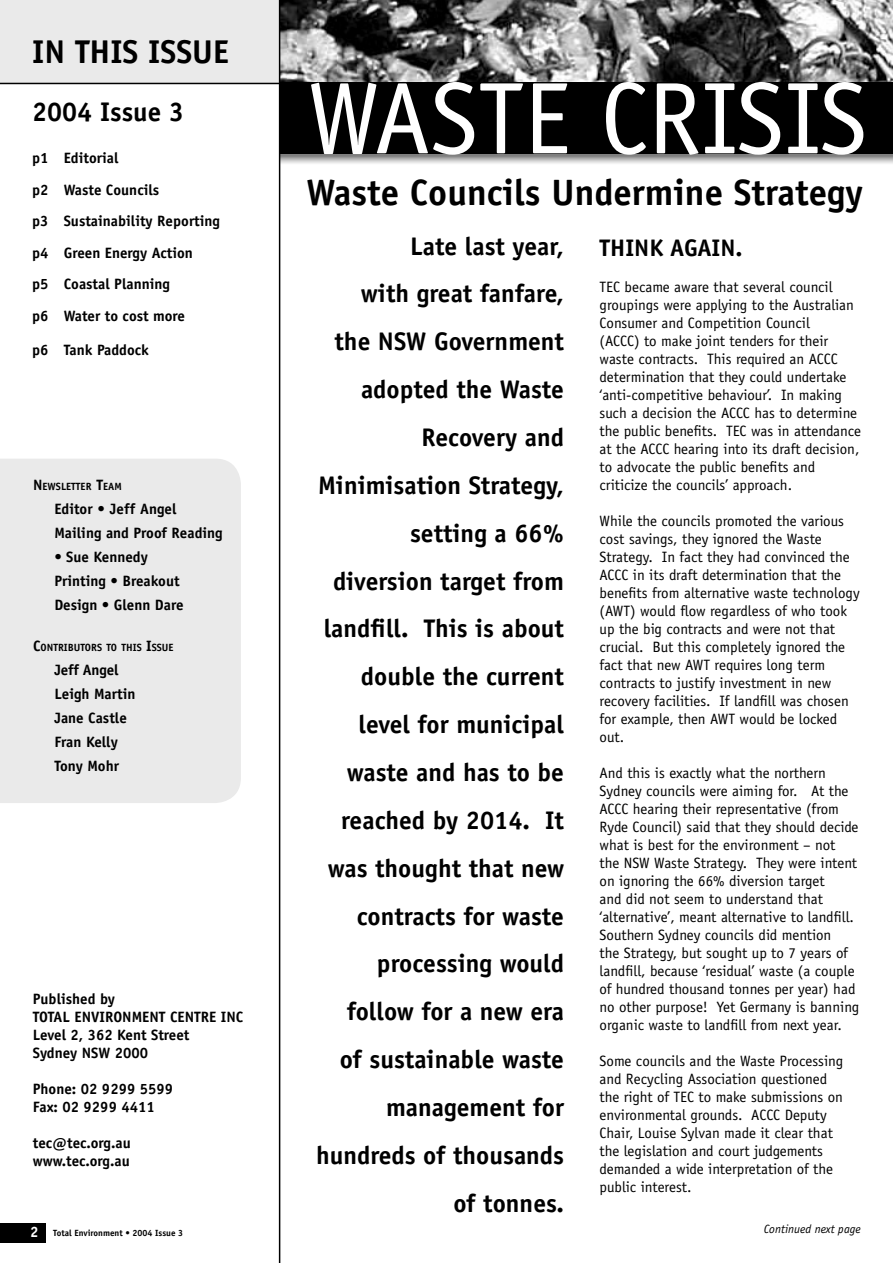
<style>
.page{position:relative;width:893px;height:1263px;background:#fff}
.page>*{position:absolute;margin:0;border:0;box-sizing:border-box;transform-origin:0 0}
.t1{font:102px "Officina Sans";color:#fff}
.t2{font:700 36.75px "Officina Sans";color:#000}
.t3{font:700 33px "Officina Sans";color:#000}
.t4{font:700 27px "Officina Sans";color:#000}
.t5{font:700 25.5px/47.8px "Officina Sans";color:#000;text-align:right}
.t6{font:700 24px "Officina Sans";color:#000}
.t7{font:15px/18px "Officina Sans";color:#000}
.t8{font:700 15px/24px "Officina Sans";color:#000}
.t9{font:italic 12px "Officina Sans";color:#000}
.t10{font:700 10.5px "Officina Sans";color:#000}
.t11{font:700 9px "Officina Sans";color:#000}
.s1{font-size:15px}
.s2{font-size:15px;color:#fff}
</style>
<div class="page">
<div style="left:0;top:459px;width:241px;height:344px;background:#eaeaea"></div>
<div style="left:0;top:0;width:279px;height:83px;background:#eaeaea"></div>
<hr style="left:0;top:83px;width:280px;height:1px;background:#000">
<svg style="left:281px;top:153px;width:612px;height:11px;background:#a4a4a4"></svg>
<div style="left:0;top:1223px;width:46px;height:19px;background:#000"></div>
<img style="left:280px;top:0;width:613px;height:82px">
<div style="left:280px;top:82px;width:613px;height:71px;background:#000"></div>
<hr style="left:279px;top:0;width:1px;height:1263px;background:#000">
<h3 class="t3" style="left:32px;top:32px;width:198px">IN THIS ISSUE</h3>
<h3 class="t4" style="left:32px;top:95px;width:154px">2004 Issue 3</h3>
<p class="t8" style="left:32px;top:142px;width:189px;line-height:31.5px">p1 Editorial<br>p2 Waste Councils<br>p3 Sustainability Reporting p4 Green Energy Action<br>p5 Coastal Planning<br>p6 Water to cost more</p>
<p class="t8" style="left:32px;top:338px;width:118px">p6 Tank Paddock</p>
<p class="t10" style="left:33px;top:480px;width:90px"><span class="s1">N</span>EWSLETTER <span class="s1">T</span>EAM</p>
<p class="t8" style="left:54px;top:497px;width:170px">Editor • Jeff Angel<br>Mailing and Proof Reading</p>
<p class="t8" style="left:54px;top:545px;width:131px">• Sue Kennedy<br>Printing • Breakout<br>Design • Glenn Dare</p>
<p class="t10" style="left:33px;top:640px;width:142px"><span class="s1">C</span>ONTRIBUTORS TO THIS <span class="s1">I</span>SSUE</p>
<p class="t8" style="left:54px;top:657px;width:83px">Jeff Angel<br>Leigh Martin<br>Jane Castle<br>Fran Kelly<br>Tony Mohr</p>
<p class="t8" style="left:33px;top:989px;width:212px;line-height:18px">Published by<br>TOTAL ENVIRONMENT CENTRE INC<br>Level 2, 362 Kent Street<br>Sydney NSW 2000</p>
<p class="t8" style="left:33px;top:1079px;width:142px;line-height:18px">Phone: 02 9299 5599<br>Fax: 02 9299 4411</p>
<p class="t8" style="left:33px;top:1133px;width:100px;line-height:18px">tec@tec.org.au www.tec.org.au</p>
<p class="t11" style="left:30px;top:1227px;width:154px"><span class="s2">2</span> Total Environment • 2004 Issue 3</p>
<h1 class="t1" style="left:308px;top:59px;width:561px">WASTE CRISIS</h1>
<h2 class="t2" style="left:306px;top:169px;width:558px">Waste Councils Undermine Strategy</h2>
<p class="t5" style="left:316px;top:222px;width:249px">Late last year,<br>with great fanfare,<br>the NSW Government adopted the Waste<br>Recovery and<br>Minimisation Strategy, setting a 66% diversion target from landfill. This is about double the current level for municipal waste and has to be reached by 2014. It was thought that new contracts for waste processing would follow for a new era<br>of sustainable waste management for hundreds of thousands of tonnes.</p>
<h3 class="t6" style="left:600px;top:232px;width:145px">THINK AGAIN.</h3>
<p class="t7" style="left:600px;top:278px;width:263px">TEC became aware that several council groupings were applying to the Australian Consumer and Competition Council<br>(ACCC) to make joint tenders for their waste contracts. This required an ACCC determination that they could undertake ‘anti-competitive behaviour’. In making such a decision the ACCC has to determine the public benefits. TEC was in attendance at the ACCC hearing into its draft decision, to advocate the public benefits and criticize the councils’ approach.</p>
<p class="t7" style="left:600px;top:512px;width:262px">While the councils promoted the various cost savings, they ignored the Waste Strategy. In fact they had convinced the ACCC in its draft determination that the benefits from alternative waste technology (AWT) would flow regardless of who took up the big contracts and were not that crucial. But this completely ignored the fact that new AWT requires long term contracts to justify investment in new recovery facilities. If landfill was chosen for example, then AWT would be locked out.</p>
<p class="t7" style="left:600px;top:764px;width:261px">And this is exactly what the northern Sydney councils were aiming for. At the ACCC hearing their representative (from Ryde Council) said that they should decide what is best for the environment – not<br>the NSW Waste Strategy. They were intent on ignoring the 66% diversion target<br>and did not seem to understand that ‘alternative’, meant alternative to landfill.<br>Southern Sydney councils did mention<br>the Strategy, but sought up to 7 years of landfill, because ‘residual’ waste (a couple of hundred thousand tonnes per year) had no other purpose! Yet Germany is banning organic waste to landfill from next year.</p>
<p class="t7" style="left:600px;top:1052px;width:245px">Some councils and the Waste Processing and Recycling Association questioned the right of TEC to make submissions on environmental grounds. ACCC Deputy Chair, Louise Sylvan made it clear that the legislation and court judgements demanded a wide interpretation of the public interest.</p>
<p class="t9" style="left:764px;top:1222px;width:98px">Continued next page</p>
</div>
